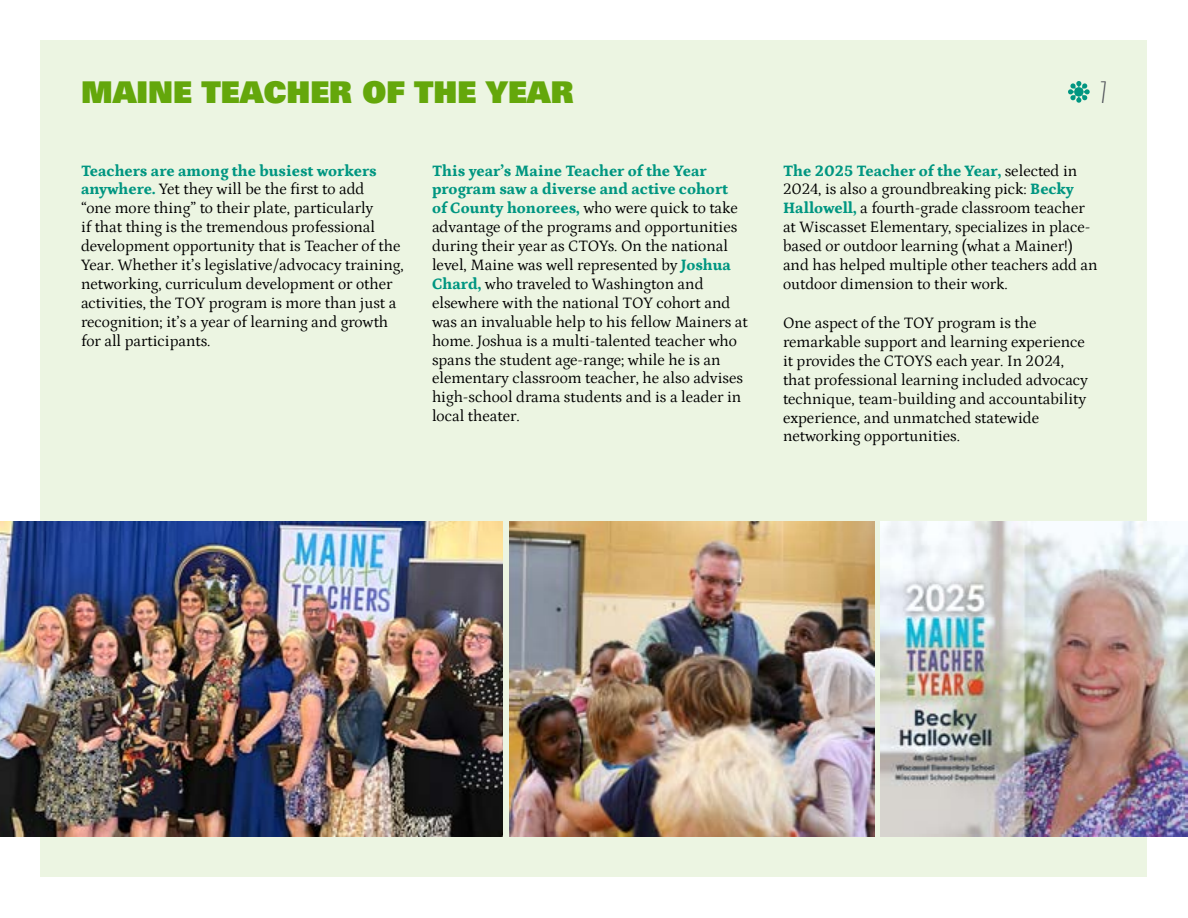
<style>
.page{position:relative;width:1188px;height:918px;background:#fff}
.page>*{position:absolute;margin:0;border:0;box-sizing:border-box;transform-origin:0 0}
.t1{font:30px "Univers LT Pro 85 X Black";color:#64a70b}
.t2{font:30px "Univers LT Pro Thin Ult Cond";color:#4c4e56}
.t3{font:15.75px/18.9px "Petrona";color:#000}
.s1{font-weight:800;color:#009681}
</style>
<div class="page">
<div style="left:40px;top:40px;width:1108px;height:838px;background:#ecf5e2"></div>
<svg style="left:1068px;top:81px;width:22px;height:22px"></svg>
<img style="left:510px;top:521px;width:364px;height:316px">
<img style="left:0;top:521px;width:503px;height:316px">
<img style="left:881px;top:521px;width:307px;height:315px">
<h1 class="t1" style="left:81px;top:72px;width:494px">MAINE TEACHER OF THE YEAR</h1>
<h1 class="t2" style="left:1100px;top:75px;width:8px">7</h1>
<p class="t3" style="left:81px;top:160px;width:324px"><span class="s1">Teachers are among the busiest workers anywhere.</span> Yet they will be the first to add<br>“one more thing” to their plate, particularly<br>if that thing is the tremendous professional development opportunity that is Teacher of the Year. Whether it’s legislative/advocacy training, networking, curriculum development or other activities, the TOY program is more than just a recognition; it’s a year of learning and growth for all participants.</p>
<p class="t3" style="left:432px;top:160px;width:317px"><span class="s1">This year’s Maine Teacher of the Year program saw a diverse and active cohort<br>of County honorees,</span> who were quick to take advantage of the programs and opportunities during their year as CTOYs. On the national level, Maine was well represented by <span class="s1">Joshua Chard,</span> who traveled to Washington and elsewhere with the national TOY cohort and was an invaluable help to his fellow Mainers at home. Joshua is a multi-talented teacher who spans the student age-range; while he is an elementary classroom teacher, he also advises high-school drama students and is a leader in local theater.</p>
<p class="t3" style="left:783px;top:160px;width:316px"><span class="s1">The 2025 Teacher of the Year,</span> selected in 2024, is also a groundbreaking pick: <span class="s1">Becky Hallowell,</span> a fourth-grade classroom teacher at Wiscasset Elementary, specializes in place&shy;based or outdoor learning (what a Mainer!) and has helped multiple other teachers add an outdoor dimension to their work.</p>
<p class="t3" style="left:783px;top:312px;width:307px">One aspect of the TOY program is the remarkable support and learning experience it provides the CTOYS each year. In 2024, that professional learning included advocacy technique, team-building and accountability experience, and unmatched statewide networking opportunities.</p>
</div>
